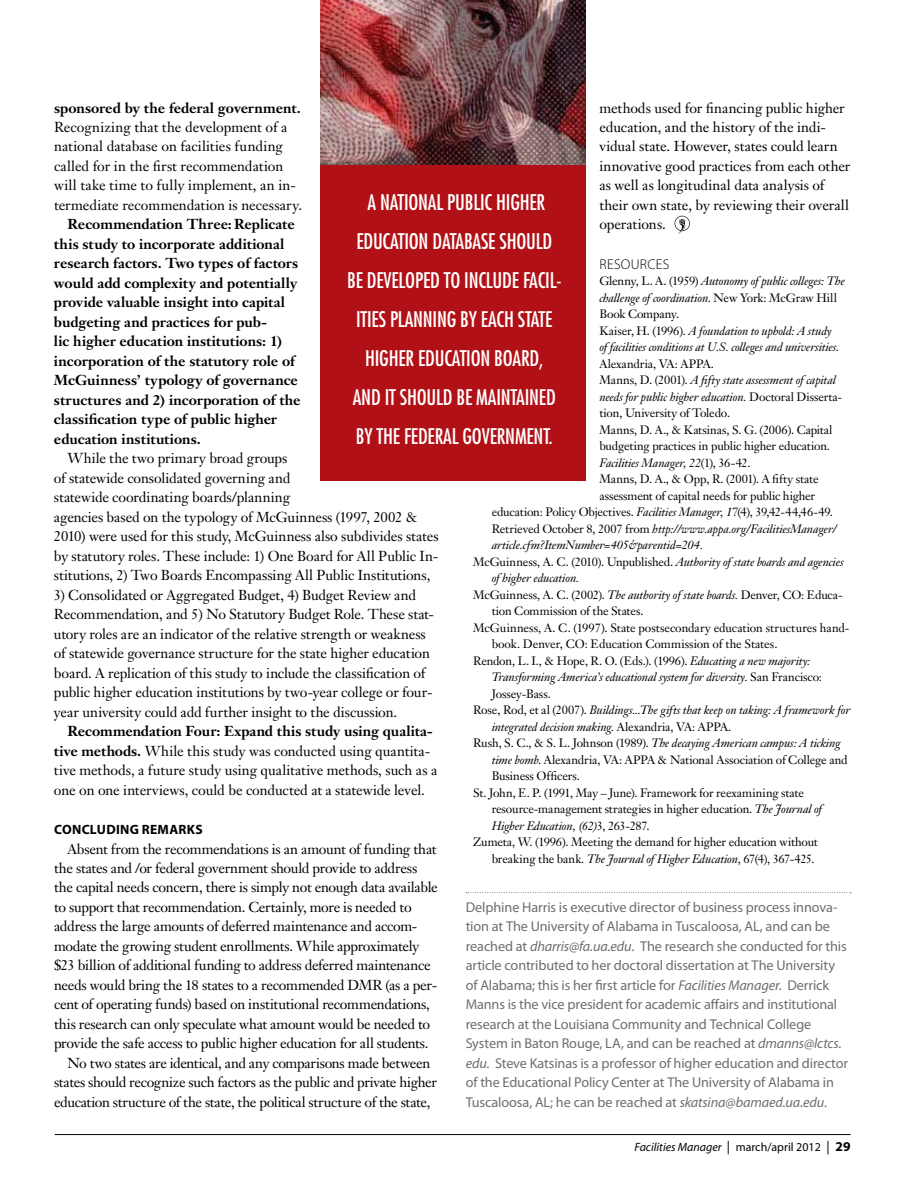
<style>
.page{position:relative;width:918px;height:1188px;background:#fff}
.page>*{position:absolute;margin:0;border:0;box-sizing:border-box;transform-origin:0 0}
.t1{font:condensed 21px/39px "Futura";letter-spacing:-.01em;color:#fff;text-align:center}
.t2{font:14.25px/19.5px "Janson Text";letter-spacing:-.01em;color:#000}
.t3{font:14.25px/19.5px "Myriad Pro";letter-spacing:-.005em;color:#6d6e71}
.t4{font:700 14.25px/19.5px "Janson Text";color:#000}
.t5{font:300 14.25px "Myriad Pro";color:#000}
.t6{font:700 13.5px "Myriad Pro";letter-spacing:.02em;color:#000}
.t7{font:12px "Janson Text";letter-spacing:-.01em;color:#000}
.t8{font:italic 12px/16.5px "Janson Text";letter-spacing:-.01em;color:#000}
.t9{font:italic 12px "Myriad Pro";color:#000}
.s1{font-weight:700}
.s2{font-style:normal}
.s3{font-style:italic}
.s4{font-style:normal;font-size:13.5px}
.s5{font-weight:700;font-style:normal;font-size:13.5px}
</style>
<div class="page">
<hr style="left:55px;top:1134px;width:795px;height:1px;background:#000">
<svg style="left:466px;top:892px;width:385px;height:1px"></svg>
<svg style="left:675px;top:216px;width:15px;height:18px"></svg>
<div style="left:320px;top:88px;width:266px;height:393px;background:#b11116"></div>
<img style="left:320px;top:0;width:266px;height:164px">
<p class="t4" style="left:54px;top:98px;width:248px">sponsored by the federal government.</p>
<p class="t2" style="left:54px;top:117px;width:250px">Recognizing that the development of a national database on facilities funding called for in the first recommendation will take time to fully implement, an in&shy;termediate recommendation is necessary.</p>
<p class="t4" style="left:54px;top:215px;width:248px;text-indent:14px">Recommendation Three: Replicate this study to incorporate additional research factors. Two types of factors would add complexity and potentially provide valuable insight into capital budgeting and practices for pub-<br>lic higher education institutions: 1) incorporation of the statutory role of McGuinness’ typology of governance structures and 2) incorporation of the classification type of public higher education institutions.</p>
<p class="t2" style="left:54px;top:449px;width:386px;text-indent:13px">While the two primary broad groups<br>of statewide consolidated governing and<br>statewide coordinating boards/planning<br>agencies based on the typology of McGuinness (1997, 2002 &amp; 2010) were used for this study, McGuinness also subdivides states by statutory roles. These include: 1) One Board for All Public In&shy;stitutions, 2) Two Boards Encompassing All Public Institutions,</p>
<p class="t2" style="left:54px;top:585px;width:381px">3) Consolidated or Aggregated Budget, 4) Budget Review and Recommendation, and 5) No Statutory Budget Role. These stat&shy;utory roles are an indicator of the relative strength or weakness of statewide governance structure for the state higher education board. A replication of this study to include the classification of public higher education institutions by two-year college or four&shy;year university could add further insight to the discussion.</p>
<p class="t2" style="left:54px;top:722px;width:385px;text-indent:14px"><span class="s1">Recommendation Four: Expand this study using qualita&shy;tive methods.</span> While this study was conducted using quantita&shy;tive methods, a future study using qualitative methods, such as a one on one interviews, could be conducted at a statewide level.</p>
<p class="t6" style="left:54px;top:821px;width:149px">CONCLUDING REMARKS</p>
<p class="t2" style="left:68px;top:839px;width:371px">Absent from the recommendations is an amount of funding that</p>
<p class="t2" style="left:54px;top:858px;width:365px">the states and /or federal government should provide to address</p>
<p class="t2" style="left:54px;top:878px;width:385px">the capital needs concern, there is simply not enough data available</p>
<p class="t2" style="left:54px;top:897px;width:359px">to support that recommendation. Certainly, more is needed to</p>
<p class="t2" style="left:54px;top:917px;width:365px">address the large amounts of deferred maintenance and accom-</p>
<p class="t2" style="left:54px;top:936px;width:367px">modate the growing student enrollments. While approximately</p>
<p class="t2" style="left:54px;top:956px;width:378px">$23 billion of additional funding to address deferred maintenance</p>
<p class="t2" style="left:54px;top:975px;width:385px">needs would bring the 18 states to a recommended DMR (as a per-</p>
<p class="t2" style="left:54px;top:995px;width:377px">cent of operating funds) based on institutional recommendations,</p>
<p class="t2" style="left:54px;top:1014px;width:378px">this research can only speculate what amount would be needed to</p>
<p class="t2" style="left:54px;top:1034px;width:376px">provide the safe access to public higher education for all students.</p>
<p class="t2" style="left:67px;top:1053px;width:364px">No two states are identical, and any comparisons made between</p>
<p class="t2" style="left:54px;top:1073px;width:384px">states should recognize such factors as the public and private higher</p>
<p class="t2" style="left:54px;top:1092px;width:378px">education structure of the state, the political structure of the state,</p>
<p class="t2" style="left:599px;top:98px;width:253px">methods used for financing public higher education, and the history of the indi&shy;vidual state. However, states could learn innovative good practices from each other as well as longitudinal data analysis of their own state, by reviewing their overall operations.</p>
<p class="t5" style="left:600px;top:256px;width:24px">RESOURCES</p>
<p class="t8" style="left:599px;top:273px;width:247px"><span class="s2">Glenny, L. A. (1959)</span> Autonomy of public colleges: The challenge of coordination<span class="s2">. New York: McGraw Hill Book Company.<br>Kaiser, H. (1996).</span> A foundation to uphold: A study<br>of facilities conditions at U.S. colleges and universities.</p>
<p class="t7" style="left:599px;top:356px;width:116px">Alexandria, VA: APPA.</p>
<p class="t8" style="left:599px;top:372px;width:238px"><span class="s2">Manns, D. (2001).</span> A fifty state assessment of capital</p>
<p class="t8" style="left:599px;top:388px;width:244px">needs for public higher education. <span class="s2">Doctoral Disserta-</span></p>
<p class="t7" style="left:599px;top:405px;width:132px">tion, University of Toledo.</p>
<p class="t7" style="left:599px;top:422px;width:235px">Manns, D. A., &amp; Katsinas, S. G. (2006). Capital</p>
<p class="t7" style="left:599px;top:438px;width:232px">budgeting practices in public higher education.</p>
<p class="t8" style="left:599px;top:454px;width:153px">Facilities Manager, 22<span class="s2">(1), 36-42.</span></p>
<p class="t7" style="left:599px;top:471px;width:221px">Manns, D. A., &amp; Opp, R. (2001). A fifty state</p>
<p class="t7" style="left:599px;top:488px;width:217px">assessment of capital needs for public higher</p>
<p class="t7" style="left:492px;top:504px;width:343px">education: Policy Objectives. <span class="s3">Facilities Manager, 17</span>(4), 39,42-44,46-49.</p>
<p class="t8" style="left:492px;top:520px;width:346px"><span class="s2">Retrieved October 8, 2007 from</span> http://www.appa.org/FacilitiesManager/</p>
<p class="t8" style="left:492px;top:537px;width:213px">article.cfm?ItemNumber=405&amp;parentid=204.</p>
<p class="t7" style="left:473px;top:554px;width:372px">McGuinness, A. C. (2010). Unpublished. <span class="s3">Authority of state boards and agencies</span></p>
<p class="t8" style="left:492px;top:570px;width:89px">of higher education.</p>
<p class="t7" style="left:473px;top:587px;width:371px">McGuinness, A. C. (2002). <span class="s3">The authority of state boards.</span> Denver, CO: Educa-</p>
<p class="t7" style="left:492px;top:603px;width:153px">tion Commission of the States.</p>
<p class="t7" style="left:473px;top:620px;width:378px">McGuinness, A. C. (1997). State postsecondary education structures hand-</p>
<p class="t7" style="left:492px;top:636px;width:287px">book. Denver, CO: Education Commission of the States.</p>
<p class="t7" style="left:473px;top:653px;width:339px">Rendon, L. I., &amp; Hope, R. O. (Eds.). (1996). <span class="s3">Educating a new majority:</span></p>
<p class="t8" style="left:492px;top:669px;width:332px">Transforming America’s educational system for diversity. <span class="s2">San Francisco:</span></p>
<p class="t7" style="left:492px;top:686px;width:61px">Jossey-Bass.</p>
<p class="t8" style="left:473px;top:702px;width:379px"><span class="s2">Rose, Rod, et al (2007).</span> Buildings...The gifts that keep on taking: A framework for</p>
<p class="t8" style="left:492px;top:718px;width:241px">integrated decision making. <span class="s2">Alexandria, VA: APPA.</span></p>
<p class="t8" style="left:473px;top:735px;width:369px"><span class="s2">Rush, S. C., &amp; S. L. Johnson (1989).</span> The decaying American campus: A ticking</p>
<p class="t7" style="left:492px;top:752px;width:357px"><span class="s3">time bomb</span>. Alexandria, VA: APPA &amp; National Association of College and</p>
<p class="t7" style="left:492px;top:768px;width:90px">Business Officers.</p>
<p class="t7" style="left:473px;top:785px;width:332px">St. John, E. P. (1991, May – June). Framework for reexamining state</p>
<p class="t7" style="left:492px;top:801px;width:332px">resource-management strategies in higher education. <span class="s3">The Journal of</span></p>
<p class="t8" style="left:492px;top:817px;width:159px">Higher Education, (62)<span class="s2">3, 263-287.</span></p>
<p class="t7" style="left:473px;top:834px;width:346px">Zumeta, W. (1996). Meeting the demand for higher education without</p>
<p class="t7" style="left:492px;top:851px;width:324px">breaking the bank<span class="s3">. The Journal of Higher Education</span>, 67(4), 367-425.</p>
<p class="t3" style="left:466px;top:897px;width:384px">Delphine Harris is executive director of business process innova&shy;tion at The University of Alabama in Tuscaloosa, AL, and can be reached at <span class="s3">dharris@fa.ua.edu</span>. The research she conducted for this article contributed to her doctoral dissertation at The University of Alabama; this is her first article for <span class="s3">Facilities Manager</span>. Derrick Manns is the vice president for academic affairs and institutional research at the Louisiana Community and Technical College System in Baton Rouge, LA, and can be reached at <span class="s3">dmanns@lctcs. edu</span>. Steve Katsinas is a professor of higher education and director of the Educational Policy Center at The University of Alabama in Tuscaloosa, AL; he can be reached at <span class="s3">skatsina@bamaed.ua.edu</span>.</p>
<h1 class="t1" style="left:347px;top:182px;width:216px">A NATIONAL PUBLIC HIGHER<br>EDUCATION DATABASE SHOULD<br>BE DEVELOPED TO INCLUDE FACIL-<br>ITIES PLANNING BY EACH STATE<br>HIGHER EDUCATION BOARD,<br>AND IT SHOULD BE MAINTAINED<br>BY THE FEDERAL GOVERNMENT.</h1>
<p class="t9" style="left:635px;top:1140px;width:217px">Facilities Manager <span class="s4">|</span> <span class="s2">march/april 2012</span> <span class="s4">|</span> <span class="s5">29</span></p>
</div>
